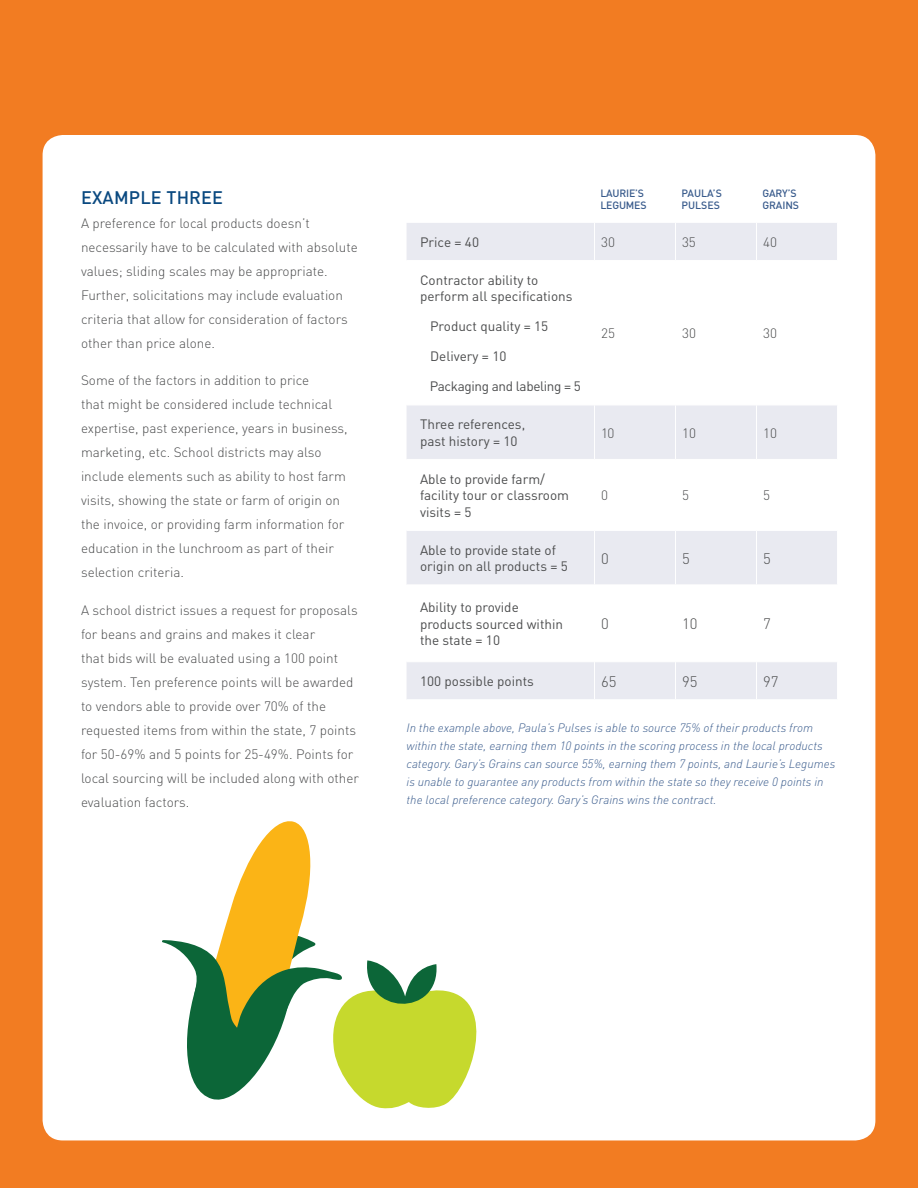
<style>
.page{position:relative;width:918px;height:1188px;background:#f27c22}
.page>*{position:absolute;margin:0;border:0;box-sizing:border-box;transform-origin:0 0}
.Body{font:500 18px "DIN";letter-spacing:.01em;color:#0a4980}
.t1{font:300 15px "DIN";color:#4b4c4d}
.t2{font:300 13.5px/24px "DIN";color:#4b4c4d}
.t3{font:13.5px/16.5px "DIN";color:#4b4c4d}
.t4{font:13.5px "DIN";letter-spacing:-.025em;color:#4b4c4d}
.t5{font:italic 300 12px/18px "DIN";color:#395b8c}
.t6{font:500 10.5px/12px "DIN";letter-spacing:-.01em;color:#395b8c}
</style>
<div class="page">
<div style="left:43px;top:135px;width:832px;height:1005px;background:#fff;border-radius:20px"></div>
<svg style="left:407px;top:223px;width:430px;height:476px"></svg>
<hr style="left:594px;top:223px;width:1px;height:37px;background:#fff">
<hr style="left:675px;top:223px;width:1px;height:37px;background:#fff">
<hr style="left:756px;top:223px;width:1px;height:37px;background:#fff">
<hr style="left:407px;top:260px;width:187px;height:1px;background:#fff">
<hr style="left:594px;top:260px;width:81px;height:1px;background:#fff">
<hr style="left:594px;top:261px;width:1px;height:144px;background:#fff">
<hr style="left:675px;top:260px;width:81px;height:1px;background:#fff">
<hr style="left:675px;top:261px;width:1px;height:144px;background:#fff">
<hr style="left:756px;top:260px;width:82px;height:1px;background:#fff">
<hr style="left:756px;top:261px;width:1px;height:144px;background:#fff">
<hr style="left:407px;top:405px;width:187px;height:1px;background:#fff">
<hr style="left:594px;top:405px;width:81px;height:1px;background:#fff">
<hr style="left:594px;top:405px;width:1px;height:54px;background:#fff">
<hr style="left:675px;top:405px;width:81px;height:1px;background:#fff">
<hr style="left:675px;top:405px;width:1px;height:54px;background:#fff">
<hr style="left:756px;top:405px;width:82px;height:1px;background:#fff">
<hr style="left:756px;top:405px;width:1px;height:54px;background:#fff">
<hr style="left:407px;top:459px;width:187px;height:1px;background:#fff">
<hr style="left:594px;top:459px;width:81px;height:1px;background:#fff">
<hr style="left:594px;top:460px;width:1px;height:70px;background:#fff">
<hr style="left:675px;top:459px;width:81px;height:1px;background:#fff">
<hr style="left:675px;top:460px;width:1px;height:70px;background:#fff">
<hr style="left:756px;top:459px;width:82px;height:1px;background:#fff">
<hr style="left:756px;top:460px;width:1px;height:70px;background:#fff">
<hr style="left:407px;top:530px;width:187px;height:1px;background:#fff">
<hr style="left:594px;top:530px;width:81px;height:1px;background:#fff">
<hr style="left:594px;top:531px;width:1px;height:54px;background:#fff">
<hr style="left:675px;top:530px;width:81px;height:1px;background:#fff">
<hr style="left:675px;top:531px;width:1px;height:54px;background:#fff">
<hr style="left:756px;top:530px;width:82px;height:1px;background:#fff">
<hr style="left:756px;top:531px;width:1px;height:54px;background:#fff">
<hr style="left:407px;top:585px;width:187px;height:1px;background:#fff">
<hr style="left:594px;top:585px;width:81px;height:1px;background:#fff">
<hr style="left:594px;top:585px;width:1px;height:76px;background:#fff">
<hr style="left:675px;top:585px;width:81px;height:1px;background:#fff">
<hr style="left:675px;top:585px;width:1px;height:76px;background:#fff">
<hr style="left:756px;top:585px;width:82px;height:1px;background:#fff">
<hr style="left:756px;top:585px;width:1px;height:76px;background:#fff">
<hr style="left:407px;top:661px;width:187px;height:1px;background:#fff">
<hr style="left:594px;top:661px;width:81px;height:1px;background:#fff">
<hr style="left:594px;top:662px;width:1px;height:37px;background:#fff">
<hr style="left:675px;top:661px;width:81px;height:1px;background:#fff">
<hr style="left:675px;top:662px;width:1px;height:37px;background:#fff">
<hr style="left:756px;top:661px;width:82px;height:1px;background:#fff">
<hr style="left:756px;top:662px;width:1px;height:37px;background:#fff">
<svg style="left:162px;top:821px;width:315px;height:288px"></svg>
<p class="Body" style="left:81px;top:186px;width:144px">EXAMPLE THREE</p>
<p class="t2" style="left:81px;top:211px;width:278px">A preference for local products doesn’t necessarily have to be calculated with absolute values; sliding scales may be appropriate.<br>Further, solicitations may include evaluation criteria that allow for consideration of factors other than price alone.</p>
<p class="t2" style="left:81px;top:368px;width:268px">Some of the factors in addition to price<br>that might be considered include technical expertise, past experience, years in business, marketing, etc. School districts may also include elements such as ability to host farm visits, showing the state or farm of origin on the invoice, or providing farm information for education in the lunchroom as part of their selection criteria.</p>
<p class="t2" style="left:81px;top:598px;width:280px">A school district issues a request for proposals for beans and grains and makes it clear<br>that bids will be evaluated using a 100 point system. Ten preference points will be awarded to vendors able to provide over 70% of the requested items from within the state, 7 points for 50-69% and 5 points for 25-49%. Points for local sourcing will be included along with other evaluation factors.</p>
<p class="t6" style="left:600px;top:187px;width:48px">LAURIE’S<br>LEGUMES</p>
<p class="t6" style="left:681px;top:187px;width:42px">PAULA’S<br>PULSES</p>
<p class="t6" style="left:762px;top:187px;width:38px">GARY’S<br>GRAINS</p>
<p class="t3" style="left:420px;top:234px;width:61px">Price = 40</p>
<p class="t2" style="left:601px;top:230px;width:15px">30</p>
<p class="t2" style="left:682px;top:230px;width:15px">35</p>
<p class="t2" style="left:763px;top:230px;width:15px">40</p>
<p class="t3" style="left:420px;top:272px;width:154px">Contractor ability to perform all specifications</p>
<p class="t3" style="left:430px;top:318px;width:120px">Product quality = 15</p>
<p class="t3" style="left:430px;top:348px;width:78px">Delivery = 10</p>
<p class="t4" style="left:430px;top:378px;width:153px">Packaging and labeling = 5</p>
<p class="t2" style="left:601px;top:321px;width:15px">25</p>
<p class="t2" style="left:682px;top:321px;width:15px">30</p>
<p class="t2" style="left:763px;top:321px;width:15px">30</p>
<p class="t3" style="left:420px;top:416px;width:107px">Three references, past history = 10</p>
<p class="t2" style="left:601px;top:421px;width:15px">10</p>
<p class="t2" style="left:682px;top:421px;width:15px">10</p>
<p class="t2" style="left:763px;top:421px;width:15px">10</p>
<p class="t3" style="left:420px;top:471px;width:151px">Able to provide farm/ facility tour or classroom visits = 5</p>
<p class="t2" style="left:601px;top:483px;width:8px">0</p>
<p class="t2" style="left:682px;top:483px;width:8px">5</p>
<p class="t2" style="left:763px;top:483px;width:8px">5</p>
<p class="t3" style="left:420px;top:542px;width:149px">Able to provide state of origin on all products = 5</p>
<p class="t1" style="left:601px;top:549px;width:9px">0</p>
<p class="t1" style="left:682px;top:549px;width:9px">5</p>
<p class="t1" style="left:763px;top:549px;width:9px">5</p>
<p class="t3" style="left:420px;top:599px;width:145px">Ability to provide products sourced within the state = 10</p>
<p class="t1" style="left:601px;top:615px;width:9px">0</p>
<p class="t1" style="left:682px;top:615px;width:17px">10</p>
<p class="t1" style="left:763px;top:615px;width:9px">7</p>
<p class="t3" style="left:420px;top:673px;width:115px">100 possible points</p>
<p class="t1" style="left:601px;top:672px;width:17px">65</p>
<p class="t1" style="left:682px;top:672px;width:17px">95</p>
<p class="t1" style="left:763px;top:672px;width:17px">97</p>
<p class="t5" style="left:407px;top:718px;width:430px">In the example above, Paula’s Pulses is able to source 75% of their products from within the state, earning them 10 points in the scoring process in the local products category. Gary’s Grains can source 55%, earning them 7 points, and Laurie’s Legumes is unable to guarantee any products from within the state so they receive 0 points in the local preference category. Gary’s Grains wins the contract.</p>
</div>
